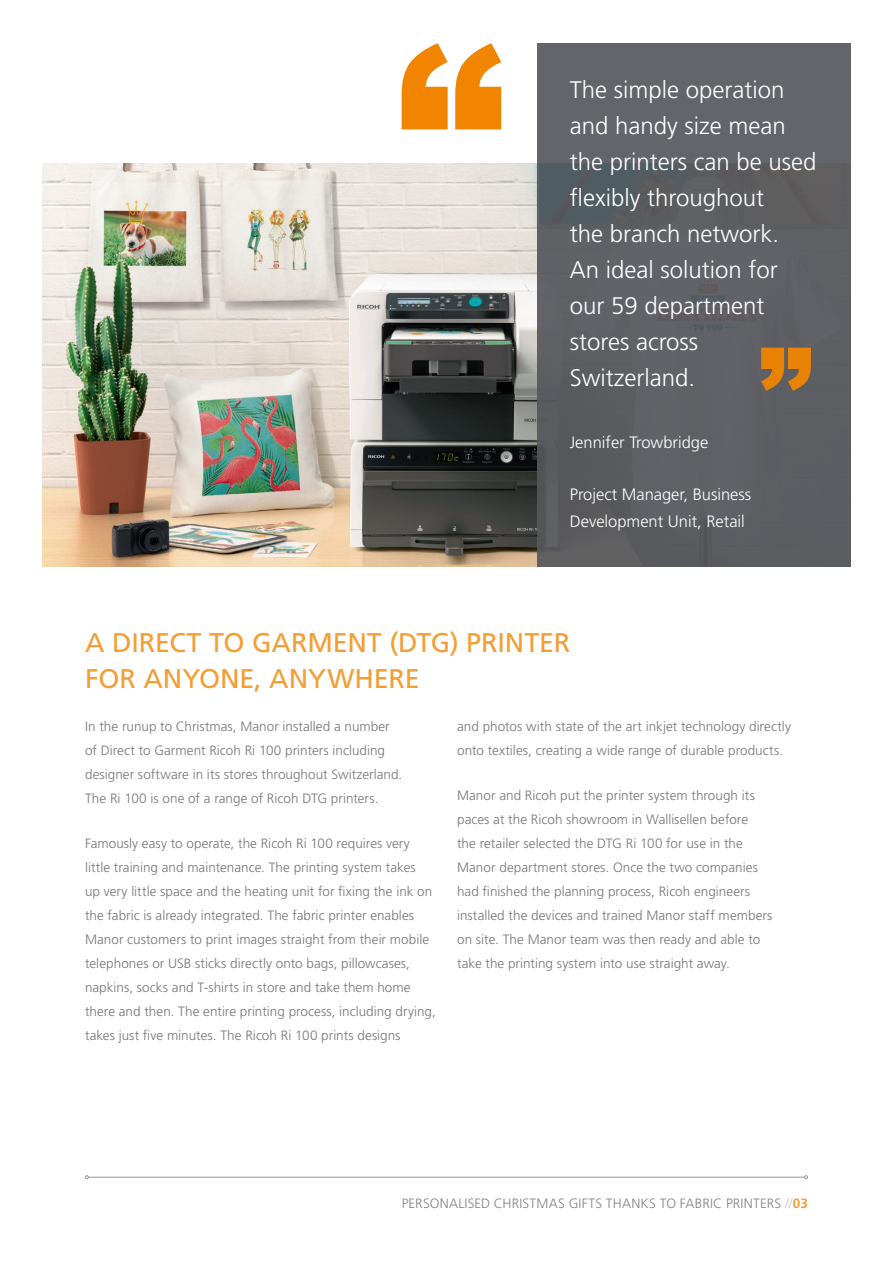
<style>
.page{position:relative;width:893px;height:1263px;background:#fff}
.page>*{position:absolute;margin:0;border:0;box-sizing:border-box;transform-origin:0 0}
.Heading_1{font:27px/36px "Frutiger LT Std";letter-spacing:-.005em;color:#f49d33}
.Body_-_white{font:300 24px/36px "Frutiger LT Std";color:#fff}
.Body_-_white-2{font:300 16.5px/27px "Frutiger LT Std";color:#fff}
.t1{font:300 13.5px/24px "Frutiger LT Std";letter-spacing:.005em;color:#75767b}
.t2{font:300 13.5px "Frutiger LT Std";letter-spacing:.015em;color:#808285}
.s1{color:#bac5cb}
.s2{font-weight:700;color:#f49d33}
</style>
<div class="page">
<img style="left:43px;top:164px;width:494px;height:403px">
<div style="left:537px;top:43px;width:313px;height:524px;background:#63656a"></div>
<svg style="left:402px;top:43px;width:99px;height:86px"></svg>
<svg style="left:761px;top:348px;width:50px;height:43px"></svg>
<hr style="left:88px;top:1177px;width:716px;height:1px;background:#808285">
<svg style="left:85px;top:1175px;width:4px;height:4px"></svg>
<svg style="left:804px;top:1175px;width:4px;height:4px"></svg>
<p class="Body_-_white" style="left:570px;top:72px;width:248px">The simple operation and handy size mean the printers can be used flexibly throughout<br>the branch network.<br>An ideal solution for our 59 department stores across<br>Switzerland.</p>
<p class="Body_-_white-2" style="left:570px;top:429px;width:140px">Jennifer Trowbridge</p>
<p class="Body_-_white-2" style="left:570px;top:481px;width:183px">Project Manager, Business<br>Development Unit, Retail</p>
<p class="Heading_1" style="left:85px;top:624px;width:487px">A DIRECT TO GARMENT (DTG) PRINTER<br>FOR ANYONE, ANYWHERE</p>
<p class="t1" style="left:85px;top:714px;width:319px">In the runup to Christmas, Manor installed a number of Direct to Garment Ricoh Ri 100 printers including designer software in its stores throughout Switzerland.<br>The Ri 100 is one of a range of Ricoh DTG printers.</p>
<p class="t1" style="left:85px;top:831px;width:352px">Famously easy to operate, the Ricoh Ri 100 requires very little training and maintenance. The printing system takes<br>up very little space and the heating unit for fixing the ink on the fabric is already integrated. The fabric printer enables Manor customers to print images straight from their mobile telephones or USB sticks directly onto bags, pillowcases, napkins, socks and T-shirts in store and take them home there and then. The entire printing process, including drying, takes just five minutes. The Ricoh Ri 100 prints designs</p>
<p class="t1" style="left:457px;top:714px;width:335px">and photos with state of the art inkjet technology directly onto textiles, creating a wide range of durable products.</p>
<p class="t1" style="left:457px;top:783px;width:317px">Manor and Ricoh put the printer system through its paces at the Ricoh showroom in Wallisellen before<br>the retailer selected the DTG Ri 100 for use in the Manor department stores. Once the two companies had finished the planning process, Ricoh engineers installed the devices and trained Manor staff members on site. The Manor team was then ready and able to take the printing system into use straight away.</p>
<p class="t2" style="left:402px;top:1195px;width:408px">PERSONALISED CHRISTMAS GIFTS THANKS TO FABRIC PRINTERS <span class="s1">//</span><span class="s2">03</span></p>
</div>
